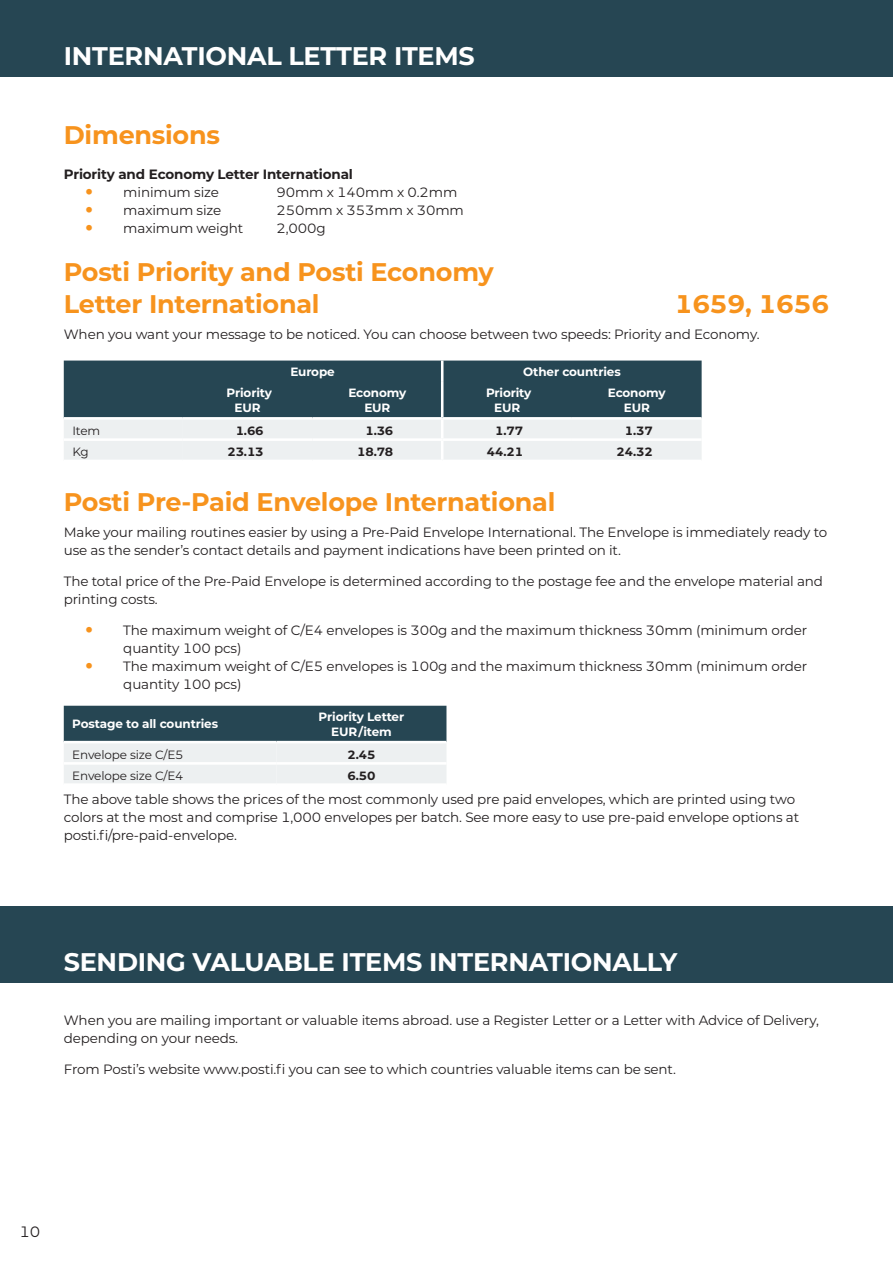
<style>
.page{position:relative;width:893px;height:1263px;background:#fff}
.page>*{position:absolute;margin:0;border:0;box-sizing:border-box;transform-origin:0 0}
.t1{font:700 25.5px/31.5px "Montserrat";letter-spacing:-.01em;color:#f7931d}
.t2{font:700 25.5px "Montserrat";letter-spacing:-.01em;color:#fff}
.t3{font:15px "Montserrat";color:#231f20}
.t4{font:13.5px/18px "Montserrat";letter-spacing:-.01em;color:#231f20}
.t5{font:700 13.5px "Montserrat";letter-spacing:-.01em;color:#231f20}
.t6{font:700 12px/15px "Montserrat";letter-spacing:-.01em;color:#fff;text-align:center}
.t7{font:700 12px "Montserrat";letter-spacing:-.01em;color:#231f20}
.t8{font:12px "Montserrat";letter-spacing:-.01em;color:#231f20}
.s1{font-weight:700;font-size:22.5px;color:#f7931d}
</style>
<div class="page">
<div style="left:0;top:0;width:893px;height:77px;background:#264653"></div>
<svg style="left:64px;top:361px;width:638px;height:99px;background:#7d9098"></svg>
<svg style="left:64px;top:706px;width:382px;height:77px;background:#8c9da4"></svg>
<hr style="left:276px;top:762px;width:170px;height:3px;background:#fff">
<hr style="left:64px;top:762px;width:212px;height:3px;background:#fff">
<hr style="left:64px;top:741px;width:212px;height:2px;background:#fff">
<hr style="left:276px;top:741px;width:170px;height:2px;background:#fff">
<div style="left:0;top:906px;width:893px;height:76px;background:#264653"></div>
<h1 class="t2" style="left:64px;top:37px;width:413px">INTERNATIONAL LETTER ITEMS</h1>
<h1 class="t1" style="left:64px;top:118px;width:158px">Dimensions</h1>
<p class="t5" style="left:64px;top:164px;width:291px">Priority and Economy Letter International</p>
<p class="t4" style="left:85px;top:182px;width:135px"><span class="s1">•</span> minimum size</p>
<p class="t4" style="left:276px;top:182px;width:182px">90mm x 140mm x 0.2mm</p>
<p class="t4" style="left:85px;top:200px;width:138px"><span class="s1">•</span> maximum size</p>
<p class="t4" style="left:276px;top:200px;width:189px">250mm x 353mm x 30mm</p>
<p class="t4" style="left:85px;top:218px;width:160px"><span class="s1">•</span> maximum weight</p>
<p class="t4" style="left:276px;top:218px;width:51px">2,000g</p>
<h1 class="t1" style="left:64px;top:255px;width:432px">Posti Priority and Posti Economy<br>Letter International</h1>
<h1 class="t1" style="left:675px;top:287px;width:156px">1659, 1656</h1>
<p class="t4" style="left:64px;top:325px;width:697px">When you want your message to be noticed. You can choose between two speeds: Priority and Economy.</p>
<p class="t6" style="left:290px;top:363px;width:46px">Europe</p>
<p class="t6" style="left:523px;top:363px;width:99px">Other countries</p>
<p class="t6" style="left:227px;top:385px;width:47px">Priority<br>EUR</p>
<p class="t6" style="left:348px;top:385px;width:60px">Economy<br>EUR</p>
<p class="t6" style="left:486px;top:385px;width:47px">Priority<br>EUR</p>
<p class="t6" style="left:608px;top:385px;width:60px">Economy<br>EUR</p>
<p class="t8" style="left:72px;top:422px;width:29px">Item</p>
<p class="t7" style="left:236px;top:422px;width:29px">1.66</p>
<p class="t7" style="left:365px;top:422px;width:29px">1.36</p>
<p class="t7" style="left:495px;top:422px;width:29px">1.77</p>
<p class="t7" style="left:625px;top:422px;width:29px">1.37</p>
<p class="t8" style="left:72px;top:444px;width:18px">Kg</p>
<p class="t7" style="left:227px;top:443px;width:38px">23.13</p>
<p class="t7" style="left:357px;top:443px;width:38px">18.78</p>
<p class="t7" style="left:487px;top:443px;width:38px">44.21</p>
<p class="t7" style="left:616px;top:443px;width:38px">24.32</p>
<h1 class="t1" style="left:64px;top:485px;width:493px">Posti Pre-Paid Envelope International</h1>
<p class="t4" style="left:64px;top:523px;width:765px">Make your mailing routines easier by using a Pre-Paid Envelope International. The Envelope is immediately ready to use as the sender’s contact details and payment indications have been printed on it.</p>
<p class="t4" style="left:64px;top:572px;width:761px">The total price of the Pre-Paid Envelope is determined according to the postage fee and the envelope material and printing costs.</p>
<p class="t4" style="left:123px;top:620px;width:685px;text-indent:-38px"><span class="s1">•</span> The maximum weight of C/E4 envelopes is 300g and the maximum thickness 30mm (minimum order quantity 100 pcs)</p>
<p class="t4" style="left:123px;top:656px;width:685px;text-indent:-38px"><span class="s1">•</span> The maximum weight of C/E5 envelopes is 100g and the maximum thickness 30mm (minimum order quantity 100 pcs)</p>
<p class="t6" style="left:72px;top:716px;width:147px">Postage to all countries</p>
<p class="t6" style="left:319px;top:708px;width:87px">Priority Letter<br>EUR /item</p>
<p class="t8" style="left:72px;top:746px;width:113px">Envelope size C/E5</p>
<p class="t7" style="left:347px;top:746px;width:29px">2.45</p>
<p class="t8" style="left:72px;top:767px;width:113px">Envelope size C/E4</p>
<p class="t7" style="left:347px;top:767px;width:29px">6.50</p>
<p class="t4" style="left:64px;top:790px;width:737px">The above table shows the prices of the most commonly used pre paid envelopes, which are printed using two colors at the most and comprise 1,000 envelopes per batch. See more easy to use pre-paid envelope options at posti.fi/pre-paid-envelope.</p>
<h1 class="t2" style="left:64px;top:943px;width:615px">SENDING VALUABLE ITEMS INTERNATIONALLY</h1>
<p class="t4" style="left:64px;top:1011px;width:757px">When you are mailing important or valuable items abroad. use a Register Letter or a Letter with Advice of Delivery, depending on your needs.</p>
<p class="t4" style="left:64px;top:1060px;width:614px">From Posti’s website www.posti.fi you can see to which countries valuable items can be sent.</p>
<p class="t3" style="left:19px;top:1221px;width:22px">10</p>
</div>
